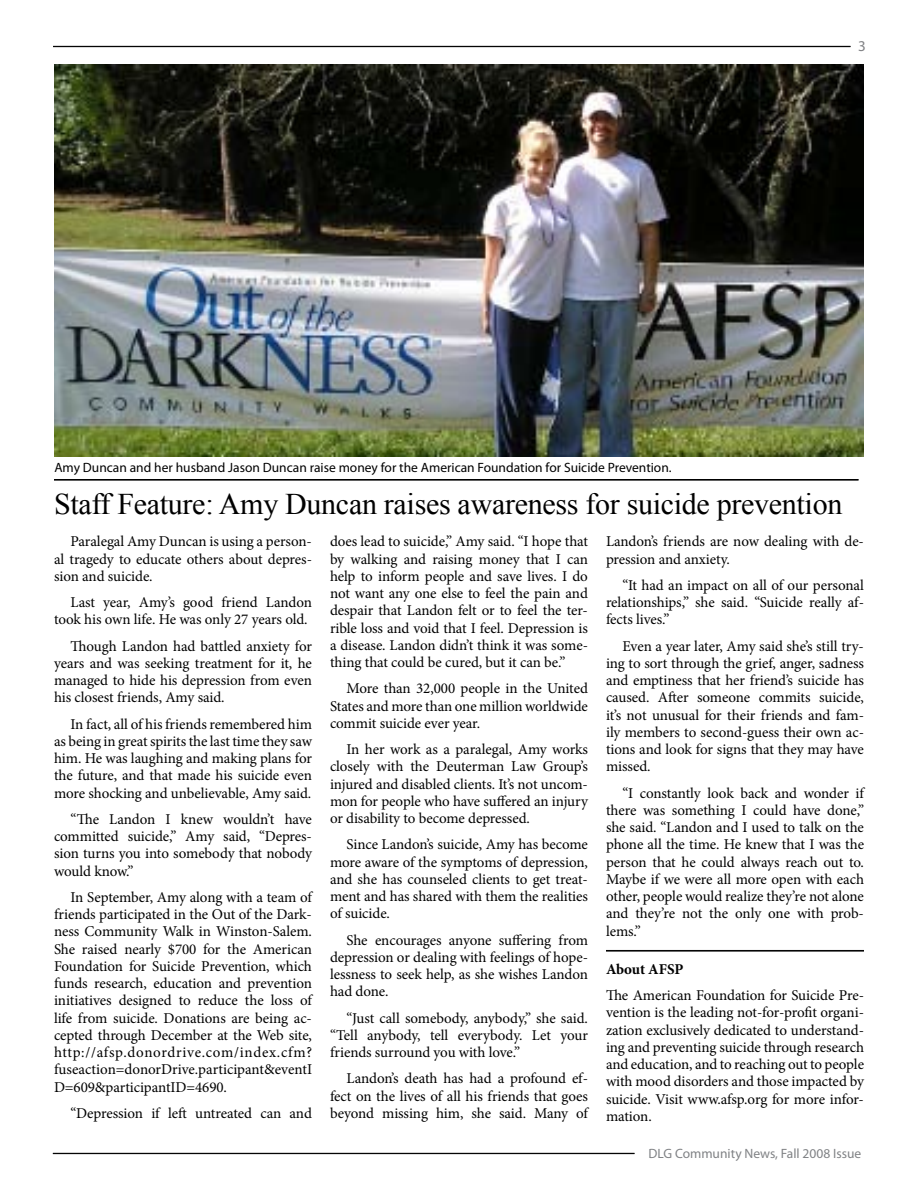
<style>
.page{position:relative;width:918px;height:1188px;background:#fff}
.page>*{position:absolute;margin:0;border:0;box-sizing:border-box;transform-origin:0 0}
.t1{font:30px "Times New Roman";letter-spacing:-.01em;color:#000}
.t2{font:15px/17.2px "Minion Pro";letter-spacing:-.005em;color:#000;text-align:justify}
.t3{font:700 15px "Minion Pro";letter-spacing:-.01em;color:#000}
.t4{font:15px "Myriad Pro";color:#808184}
.t5{font:13.5px "Myriad Pro";color:#000}
.t6{font:13.5px "Myriad Pro";color:#808285}
</style>
<div class="page">
<hr style="left:53px;top:1153px;width:581px;height:1px;background:#000">
<hr style="left:53px;top:46px;width:797px;height:1px;background:#000">
<img style="left:54px;top:64px;width:810px;height:393px">
<hr style="left:54px;top:479px;width:805px;height:1px;background:#000">
<hr style="left:54px;top:480px;width:805px;height:1px;background:#000">
<hr style="left:606px;top:950px;width:258px;height:1px;background:#000">
<hr style="left:606px;top:951px;width:258px;height:1px;background:#000">
<p class="t5" style="left:54px;top:459px;width:619px">Amy Duncan and her husband Jason Duncan raise money for the American Foundation for Suicide Prevention.</p>
<p class="t4" style="left:858px;top:37px;width:9px">3</p>
<h1 class="t1" style="left:54px;top:484px;width:790px">Staff Feature: Amy Duncan raises awareness for suicide prevention</h1>
<p class="t2" style="left:54px;top:533px;width:260px;text-indent:16px">Paralegal Amy Duncan is using a person&shy;al tragedy to educate others about depres&shy;sion and suicide.</p>
<p class="t2" style="left:54px;top:594px;width:259px;text-align:right">Last year, Amy’s good friend Landon took his own life. He was only 27 years old.</p>
<p class="t2" style="left:54px;top:637px;width:260px;text-indent:16px">Though Landon had battled anxiety for years and was seeking treatment for it, he managed to hide his depression from even his closest friends, Amy said.</p>
<p class="t2" style="left:54px;top:715px;width:260px;text-indent:16px">In fact, all of his friends remembered him as being in great spirits the last time they saw him. He was laughing and making plans for the future, and that made his suicide even more shocking and unbelievable, Amy said.</p>
<p class="t2" style="left:54px;top:811px;width:260px;text-indent:16px">“The Landon I knew wouldn’t have committed suicide,” Amy said, “Depres&shy;sion turns you into somebody that nobody would know.”</p>
<p class="t2" style="left:54px;top:889px;width:260px;text-indent:16px">In September, Amy along with a team of friends participated in the Out of the Dark&shy;ness Community Walk in Winston-Salem.<br>She raised nearly $700 for the American Foundation for Suicide Prevention, which funds research, education and prevention initiatives designed to reduce the loss of life from suicide. Donations are being ac&shy;cepted through December at the Web site, http://afsp.donordrive.com/index.cfm? fuseaction=donorDrive.participant&amp;eventI D=609&amp;participantID=4690.</p>
<p class="t2" style="left:70px;top:1105px;width:243px">“Depression if left untreated can and</p>
<p class="t2" style="left:330px;top:533px;width:260px">does lead to suicide,” Amy said. “I hope that by walking and raising money that I can help to inform people and save lives. I do not want any one else to feel the pain and despair that Landon felt or to feel the ter&shy;rible loss and void that I feel. Depression is a disease. Landon didn’t think it was some&shy;thing that could be cured, but it can be.”</p>
<p class="t2" style="left:330px;top:680px;width:259px;text-indent:16px">More than 32,000 people in the United States and more than one million worldwide commit suicide ever year.</p>
<p class="t2" style="left:330px;top:741px;width:260px;text-indent:16px">In her work as a paralegal, Amy works closely with the Deuterman Law Group’s injured and disabled clients. It’s not uncom&shy;mon for people who have suffered an injury or disability to become depressed.</p>
<p class="t2" style="left:330px;top:836px;width:260px;text-indent:16px">Since Landon’s suicide, Amy has become more aware of the symptoms of depression, and she has counseled clients to get treat&shy;ment and has shared with them the realities of suicide.</p>
<p class="t2" style="left:330px;top:931px;width:260px;text-indent:16px">She encourages anyone suffering from depression or dealing with feelings of hope&shy;lessness to seek help, as she wishes Landon had done.</p>
<p class="t2" style="left:330px;top:1009px;width:259px;text-indent:16px">“Just call somebody, anybody,” she said. “Tell anybody, tell everybody. Let your friends surround you with love.”</p>
<p class="t2" style="left:330px;top:1070px;width:260px;text-indent:16px">Landon’s death has had a profound ef&shy;fect on the lives of all his friends that goes beyond missing him, she said. Many of</p>
<p class="t2" style="left:606px;top:533px;width:259px">Landon’s friends are now dealing with de&shy;pression and anxiety.</p>
<p class="t2" style="left:606px;top:577px;width:260px;text-indent:16px">“It had an impact on all of our personal relationships,” she said. “Suicide really af&shy;fects lives.”</p>
<p class="t2" style="left:606px;top:637px;width:260px;text-indent:16px">Even a year later, Amy said she’s still try&shy;ing to sort through the grief, anger, sadness and emptiness that her friend’s suicide has caused. After someone commits suicide, it’s not unusual for their friends and fam&shy;ily members to second-guess their own ac&shy;tions and look for signs that they may have missed.</p>
<p class="t2" style="left:606px;top:784px;width:260px;text-indent:16px">“I constantly look back and wonder if there was something I could have done,” she said. “Landon and I used to talk on the phone all the time. He knew that I was the person that he could always reach out to.<br>Maybe if we were all more open with each other, people would realize they’re not alone and they’re not the only one with prob&shy;lems.”</p>
<p class="t3" style="left:606px;top:959px;width:79px">About AFSP</p>
<p class="t2" style="left:606px;top:987px;width:260px">The American Foundation for Suicide Pre&shy;vention is the leading not-for-profit organi&shy;zation exclusively dedicated to understand&shy;ing and preventing suicide through research and education, and to reaching out to people with mood disorders and those impacted by suicide. Visit www.afsp.org for more infor&shy;mation.</p>
<p class="t6" style="left:649px;top:1145px;width:214px">DLG Community News, Fall 2008 Issue</p>
</div>
